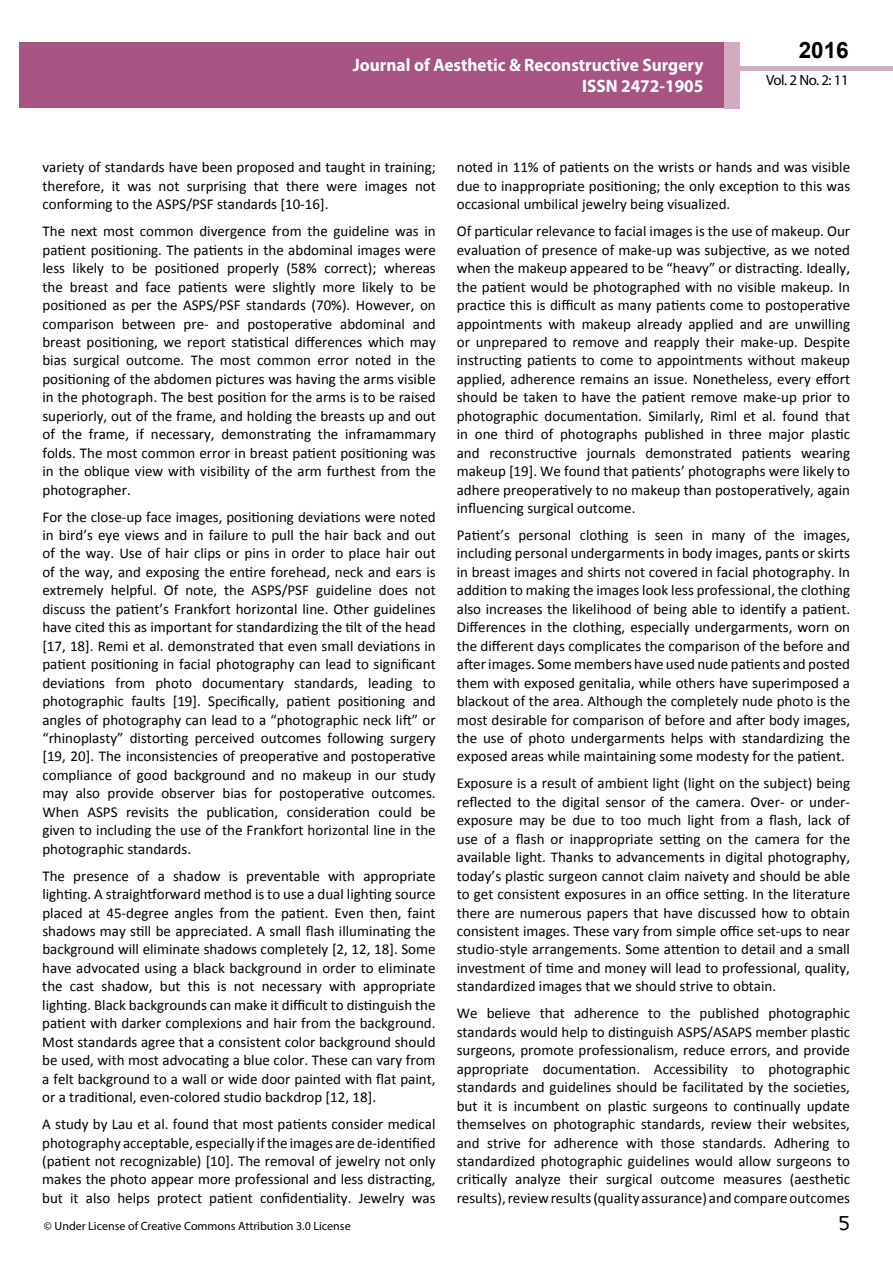
<style>
.page{position:relative;width:893px;height:1263px;background:#fff}
.page>*{position:absolute;margin:0;border:0;box-sizing:border-box;transform-origin:0 0}
.t1{font:25.5px "Tunga";color:#000}
.t2{font:700 22.5px "Arial";color:#000}
.t3{font:700 18px/21.6px "Myriad Pro";color:#fff;text-align:right;scale:.96 1}
.t4{font:15px/18.5px "Calibri";color:#000;text-align:justify}
.t5{font:14.85px "Myriad Pro";letter-spacing:-.03em;color:#000}
.t6{font:12px "Myriad Pro";color:#000}
</style>
<div class="page">
<div style="left:722px;top:66px;width:171px;height:5px;background:#d2aac1"></div>
<div style="left:19px;top:42px;width:706px;height:66px;background:#a75483"></div>
<div style="left:725px;top:42px;width:15px;height:66px;background:#d2aac1"></div>
<p class="t3" style="left:353px;top:53px;width:367px">Journal of Aesthetic &amp; Reconstructive Surgery<br>ISSN 2472-1905</p>
<h2 class="t2" style="left:799px;top:35px;width:52px">2016</h2>
<p class="t5" style="left:766px;top:71px;width:84px">Vol. 2 No. 2: 11</p>
<p class="t4" style="left:42px;top:158px;width:395px">variety of standards have been proposed and taught in training; therefore, it was not surprising that there were images not conforming to the ASPS/PSF standards [10-16].</p>
<p class="t4" style="left:42px;top:222px;width:395px">The next most common divergence from the guideline was in patient positioning. The patients in the abdominal images were less likely to be positioned properly (58% correct); whereas the breast and face patients were slightly more likely to be positioned as per the ASPS/PSF standards (70%). However, on comparison between pre- and postoperative abdominal and breast positioning, we report statistical differences which may bias surgical outcome. The most common error noted in the positioning of the abdomen pictures was having the arms visible in the photograph. The best position for the arms is to be raised superiorly, out of the frame, and holding the breasts up and out of the frame, if necessary, demonstrating the inframammary folds. The most common error in breast patient positioning was in the oblique view with visibility of the arm furthest from the photographer.</p>
<p class="t4" style="left:42px;top:507px;width:395px">For the close-up face images, positioning deviations were noted in bird’s eye views and in failure to pull the hair back and out of the way. Use of hair clips or pins in order to place hair out of the way, and exposing the entire forehead, neck and ears is extremely helpful. Of note, the ASPS/PSF guideline does not discuss the patient’s Frankfort horizontal line. Other guidelines have cited this as important for standardizing the tilt of the head [17, 18]. Remi et al. demonstrated that even small deviations in patient positioning in facial photography can lead to significant deviations from photo documentary standards, leading to photographic faults [19]. Specifically, patient positioning and angles of photography can lead to a “photographic neck lift” or “rhinoplasty” distorting perceived outcomes following surgery [19, 20]. The inconsistencies of preoperative and postoperative compliance of good background and no makeup in our study may also provide observer bias for postoperative outcomes.<br>When ASPS revisits the publication, consideration could be given to including the use of the Frankfort horizontal line in the photographic standards.</p>
<p class="t4" style="left:42px;top:866px;width:395px">The presence of a shadow is preventable with appropriate lighting. A straightforward method is to use a dual lighting source placed at 45-degree angles from the patient. Even then, faint shadows may still be appreciated. A small flash illuminating the background will eliminate shadows completely [2, 12, 18]. Some have advocated using a black background in order to eliminate the cast shadow, but this is not necessary with appropriate lighting. Black backgrounds can make it difficult to distinguish the patient with darker complexions and hair from the background.<br>Most standards agree that a consistent color background should be used, with most advocating a blue color. These can vary from a felt background to a wall or wide door painted with flat paint, or a traditional, even-colored studio backdrop [12, 18].</p>
<p class="t4" style="left:42px;top:1115px;width:395px">A study by Lau et al. found that most patients consider medical photography acceptable, especially ifthe images are de-identified (patient not recognizable) [10]. The removal of jewelry not only makes the photo appear more professional and less distracting, but it also helps protect patient confidentiality. Jewelry was</p>
<p class="t4" style="left:457px;top:158px;width:395px">noted in 11% of patients on the wrists or hands and was visible due to inappropriate positioning; the only exception to this was occasional umbilical jewelry being visualized.</p>
<p class="t4" style="left:457px;top:222px;width:395px">Of particular relevance to facial images is the use of makeup. Our evaluation of presence of make-up was subjective, as we noted when the makeup appeared to be “heavy” or distracting. Ideally, the patient would be photographed with no visible makeup. In practice this is difficult as many patients come to postoperative appointments with makeup already applied and are unwilling or unprepared to remove and reapply their make-up. Despite instructing patients to come to appointments without makeup applied, adherence remains an issue. Nonetheless, every effort should be taken to have the patient remove make-up prior to photographic documentation. Similarly, Riml et al. found that in one third of photographs published in three major plastic and reconstructive journals demonstrated patients wearing makeup [19]. We found that patients’ photographs were likely to adhere preoperatively to no makeup than postoperatively, again influencing surgical outcome.</p>
<p class="t4" style="left:457px;top:526px;width:395px">Patient’s personal clothing is seen in many of the images, including personal undergarments in body images, pants or skirts in breast images and shirts not covered in facial photography. In addition to making the images look less professional, the clothing also increases the likelihood of being able to identify a patient.<br>Differences in the clothing, especially undergarments, worn on the different days complicates the comparison of the before and after images. Some members have used nude patients and posted them with exposed genitalia, while others have superimposed a blackout of the area. Although the completely nude photo is the most desirable for comparison of before and after body images, the use of photo undergarments helps with standardizing the exposed areas while maintaining some modesty for the patient.</p>
<p class="t4" style="left:457px;top:774px;width:395px">Exposure is a result of ambient light (light on the subject) being reflected to the digital sensor of the camera. Over- or under&shy;exposure may be due to too much light from a flash, lack of use of a flash or inappropriate setting on the camera for the available light. Thanks to advancements in digital photography, today’s plastic surgeon cannot claim naivety and should be able to get consistent exposures in an office setting. In the literature there are numerous papers that have discussed how to obtain consistent images. These vary from simple office set-ups to near studio-style arrangements. Some attention to detail and a small investment of time and money will lead to professional, quality, standardized images that we should strive to obtain.</p>
<p class="t4" style="left:457px;top:1004px;width:395px">We believe that adherence to the published photographic standards would help to distinguish ASPS/ASAPS member plastic surgeons, promote professionalism, reduce errors, and provide appropriate documentation. Accessibility to photographic standards and guidelines should be facilitated by the societies, but it is incumbent on plastic surgeons to continually update themselves on photographic standards, review their websites, and strive for adherence with those standards. Adhering to standardized photographic guidelines would allow surgeons to critically analyze their surgical outcome measures (aesthetic results),reviewresults(quality assurance) andcompareoutcomes</p>
<p class="t6" style="left:44px;top:1218px;width:308px">© Under License of Creative Commons Attribution 3.0 License</p>
<h1 class="t1" style="left:839px;top:1206px;width:13px">5</h1>
</div>
